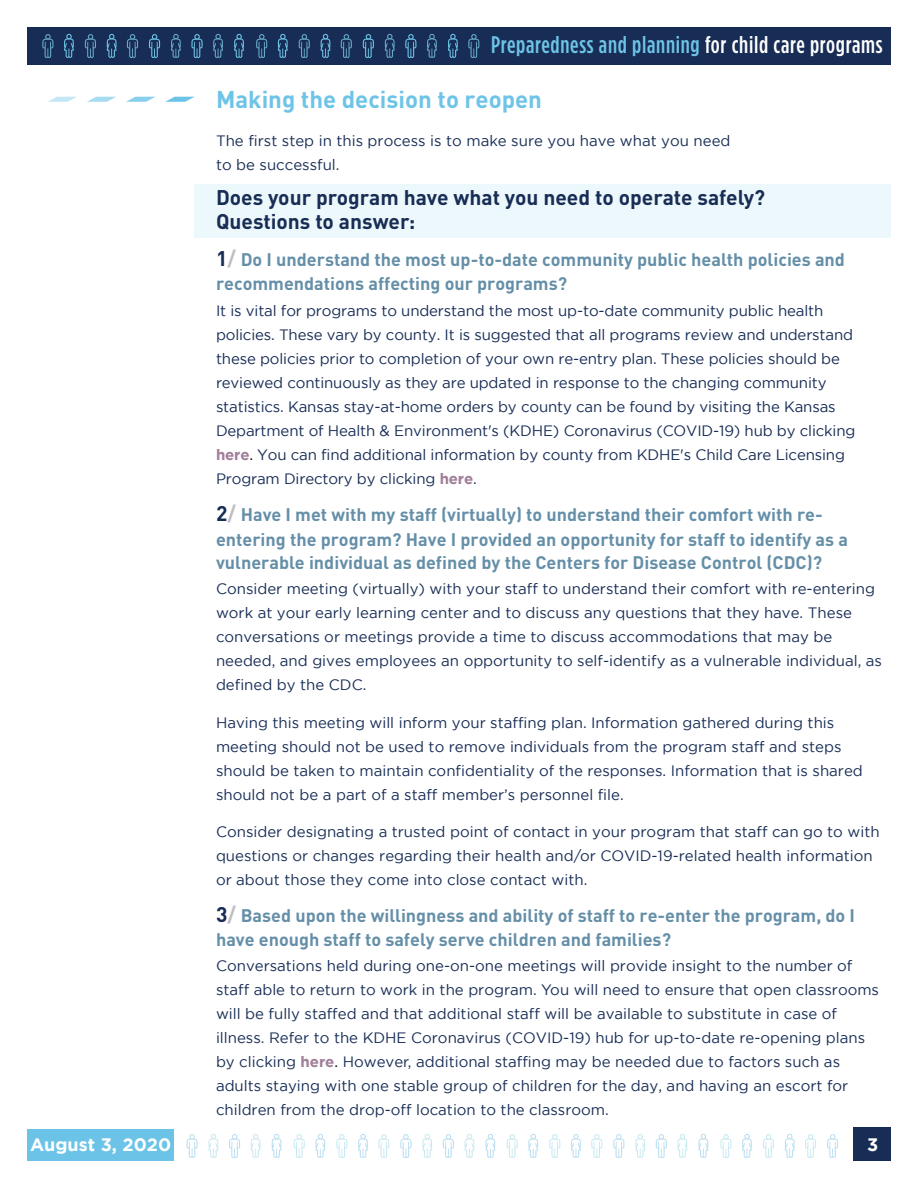
<style>
.page{position:relative;width:918px;height:1188px;background:#fff}
.page>*{position:absolute;margin:0;border:0;box-sizing:border-box;transform-origin:0 0}
.t1{font:500 condensed 24px "Gotham HTF";letter-spacing:.03em;color:#6ec4e7}
.t2{font:700 24px "DIN Pro";color:#6ec4e7}
.t3{font:700 21px/24px "DIN Pro";color:#182d55}
.t4{font:700 18px/24px "DIN Pro";color:#658fa8}
.t5{font:700 18px "Gotham";color:#fff}
.t6{font:700 18px "Gotham";color:#fff}
.t7{font:15px/24px "Gotham";color:#182d55}
.t8{font:15px/24px "Gotham";letter-spacing:-.01em;color:#172c55}
.s1{color:#fff}
.s2{font-size:21px;color:#182d55}
.s3{font-size:21px;color:#bcbec0}
.s4{font-weight:700;color:#a17e99}
.s5{color:#000}
</style>
<div class="page">
<div style="left:27px;top:27px;width:864px;height:38px;background:#182d55"></div>
<div style="left:853px;top:1127px;width:38px;height:34px;background:#182d55"></div>
<svg style="left:251px;top:1134px;width:10px;height:24px"></svg>
<svg style="left:272px;top:1134px;width:10px;height:24px"></svg>
<svg style="left:186px;top:1134px;width:12px;height:24px"></svg>
<svg style="left:208px;top:1134px;width:10px;height:24px"></svg>
<svg style="left:229px;top:1134px;width:11px;height:24px"></svg>
<svg style="left:315px;top:1134px;width:10px;height:24px"></svg>
<svg style="left:336px;top:1134px;width:11px;height:24px"></svg>
<svg style="left:358px;top:1134px;width:10px;height:24px"></svg>
<svg style="left:294px;top:1134px;width:11px;height:24px"></svg>
<svg style="left:464px;top:1134px;width:10px;height:24px"></svg>
<svg style="left:378px;top:1134px;width:11px;height:24px"></svg>
<svg style="left:485px;top:1134px;width:10px;height:24px"></svg>
<svg style="left:400px;top:1134px;width:11px;height:24px"></svg>
<svg style="left:422px;top:1134px;width:10px;height:24px"></svg>
<svg style="left:443px;top:1134px;width:11px;height:24px"></svg>
<svg style="left:528px;top:1134px;width:10px;height:24px"></svg>
<svg style="left:549px;top:1134px;width:11px;height:24px"></svg>
<svg style="left:571px;top:1134px;width:10px;height:24px"></svg>
<svg style="left:507px;top:1134px;width:11px;height:24px"></svg>
<svg style="left:677px;top:1134px;width:10px;height:24px"></svg>
<svg style="left:591px;top:1134px;width:11px;height:24px"></svg>
<svg style="left:698px;top:1134px;width:10px;height:24px"></svg>
<svg style="left:613px;top:1134px;width:11px;height:24px"></svg>
<svg style="left:635px;top:1134px;width:10px;height:24px"></svg>
<svg style="left:656px;top:1134px;width:11px;height:24px"></svg>
<svg style="left:742px;top:1134px;width:10px;height:24px"></svg>
<svg style="left:763px;top:1134px;width:11px;height:24px"></svg>
<svg style="left:785px;top:1134px;width:10px;height:24px"></svg>
<svg style="left:720px;top:1134px;width:12px;height:24px"></svg>
<svg style="left:805px;top:1134px;width:11px;height:24px"></svg>
<svg style="left:827px;top:1134px;width:11px;height:24px"></svg>
<div style="left:27px;top:1130px;width:146px;height:31px;background:#6bc3e7"></div>
<svg style="left:64px;top:34px;width:10px;height:24px"></svg>
<svg style="left:85px;top:34px;width:11px;height:24px"></svg>
<svg style="left:107px;top:34px;width:10px;height:24px"></svg>
<svg style="left:42px;top:34px;width:11px;height:24px"></svg>
<svg style="left:213px;top:34px;width:10px;height:24px"></svg>
<svg style="left:127px;top:34px;width:11px;height:24px"></svg>
<svg style="left:234px;top:34px;width:10px;height:24px"></svg>
<svg style="left:149px;top:34px;width:11px;height:24px"></svg>
<svg style="left:171px;top:34px;width:10px;height:24px"></svg>
<svg style="left:191px;top:34px;width:12px;height:24px"></svg>
<svg style="left:278px;top:34px;width:10px;height:24px"></svg>
<svg style="left:299px;top:34px;width:11px;height:24px"></svg>
<svg style="left:321px;top:34px;width:10px;height:24px"></svg>
<svg style="left:256px;top:34px;width:11px;height:24px"></svg>
<svg style="left:427px;top:34px;width:10px;height:24px"></svg>
<svg style="left:341px;top:34px;width:11px;height:24px"></svg>
<svg style="left:448px;top:34px;width:10px;height:24px"></svg>
<svg style="left:363px;top:34px;width:11px;height:24px"></svg>
<svg style="left:385px;top:34px;width:10px;height:24px"></svg>
<svg style="left:405px;top:34px;width:11px;height:24px"></svg>
<svg style="left:468px;top:34px;width:11px;height:24px"></svg>
<div style="left:195px;top:184px;width:696px;height:54px;background:#edf8fc"></div>
<svg style="left:48px;top:97px;width:28px;height:5px"></svg>
<svg style="left:87px;top:97px;width:29px;height:5px"></svg>
<svg style="left:126px;top:97px;width:29px;height:5px"></svg>
<svg style="left:165px;top:97px;width:29px;height:5px"></svg>
<h1 class="t1" style="left:491px;top:32px;width:393px">Preparedness and planning <span class="s1">for child care programs</span></h1>
<h1 class="t2" style="left:216px;top:79px;width:328px">Making the decision to reopen</h1>
<p class="t7" style="left:216px;top:128px;width:516px">The first step in this process is to make sure you have what you need to be successful.</p>
<h2 class="t3" style="left:216px;top:183px;width:551px">Does your program have what you need to operate safely?<br>Questions to answer:</h2>
<p class="t4" style="left:216px;top:246px;width:631px"><span class="s2">1</span><span class="s3">/</span> Do I understand the most up-to-date community public health policies and recommendations affecting our programs?</p>
<p class="t8" style="left:216px;top:298px;width:641px">It is vital for programs to understand the most up-to-date community public health policies. These vary by county. It is suggested that all programs review and understand these policies prior to completion of your own re-entry plan. These policies should be reviewed continuously as they are updated in response to the changing community statistics. Kansas stay-at-home orders by county can be found by visiting the Kansas Department of Health &amp; Environment's (KDHE) Coronavirus (COVID-19) hub by clicking <span class="s4">here</span><span class="s5">.</span> You can find additional information by county from KDHE's Child Care Licensing Program Directory by clicking <span class="s4">here</span>.</p>
<p class="t4" style="left:216px;top:501px;width:634px"><span class="s2">2</span><span class="s3">/</span> Have I met with my staff (virtually) to understand their comfort with re&shy;entering the program? Have I provided an opportunity for staff to identify as a vulnerable individual as defined by the Centers for Disease Control (CDC)?</p>
<p class="t7" style="left:216px;top:577px;width:668px">Consider meeting (virtually) with your staff to understand their comfort with re-entering work at your early learning center and to discuss any questions that they have. These conversations or meetings provide a time to discuss accommodations that may be needed, and gives employees an opportunity to self-identify as a vulnerable individual, as defined by the CDC.</p>
<p class="t7" style="left:216px;top:710px;width:648px">Having this meeting will inform your staffing plan. Information gathered during this meeting should not be used to remove individuals from the program staff and steps should be taken to maintain confidentiality of the responses. Information that is shared should not be a part of a staff member’s personnel file.</p>
<p class="t7" style="left:216px;top:820px;width:665px">Consider designating a trusted point of contact in your program that staff can go to with questions or changes regarding their health and/or COVID-19-related health information or about those they come into close contact with.</p>
<p class="t4" style="left:216px;top:902px;width:641px"><span class="s2">3</span><span class="s3">/</span> Based upon the willingness and ability of staff to re-enter the program, do I have enough staff to safely serve children and families?</p>
<p class="t7" style="left:216px;top:954px;width:665px">Conversations held during one-on-one meetings will provide insight to the number of staff able to return to work in the program. You will need to ensure that open classrooms will be fully staffed and that additional staff will be available to substitute in case of illness. Refer to the KDHE Coronavirus (COVID-19) hub for up-to-date re-opening plans by clicking <span class="s4">here</span><span class="s5">.</span> However, additional staffing may be needed due to factors such as adults staying with one stable group of children for the day, and having an escort for children from the drop-off location to the classroom.</p>
<p class="t5" style="left:30px;top:1135px;width:143px">August 3, 2020</p>
<p class="t6" style="left:867px;top:1134px;width:13px">3</p>
</div>
